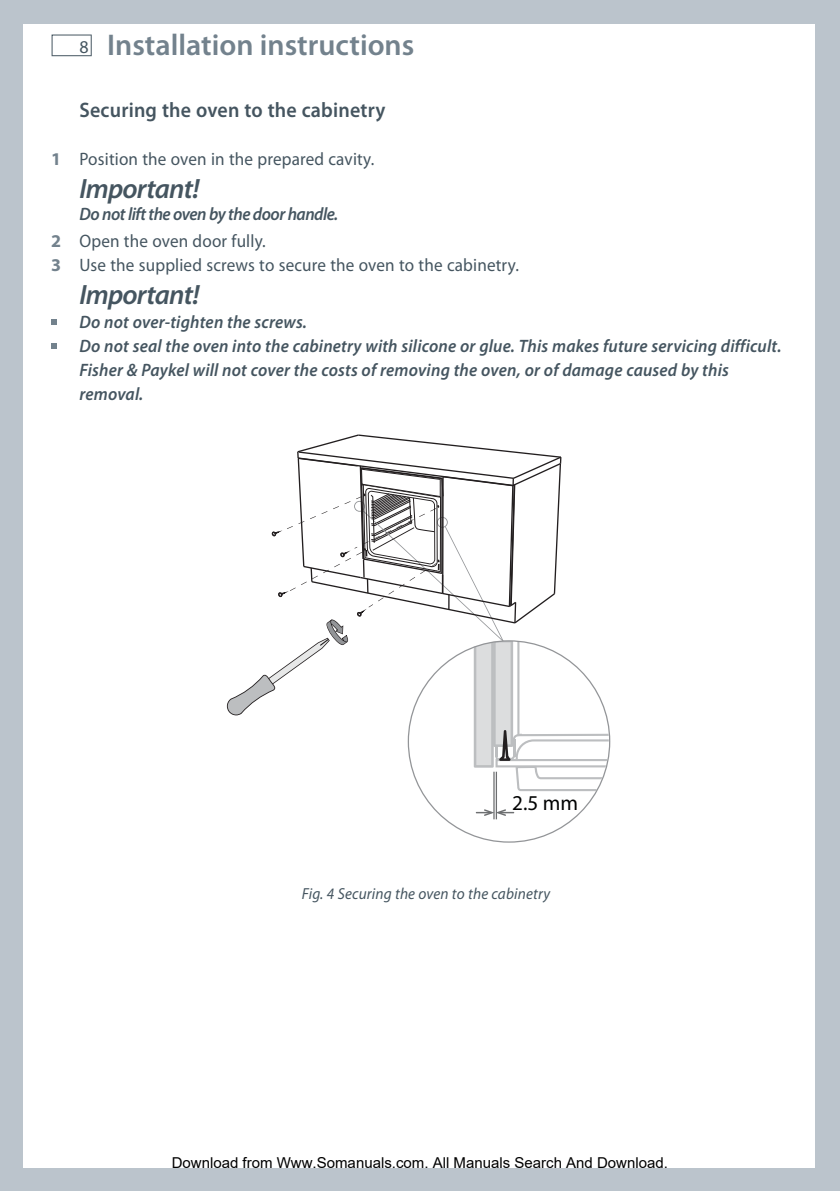
<style>
.page{position:relative;width:840px;height:1191px;background:#fff}
.page>*{position:absolute;margin:0;border:0;box-sizing:border-box;transform-origin:0 0}
.t1{font:600 30px "Myriad Pro";color:#73828d}
.t2{font:italic 600 28px "Myriad Pro";letter-spacing:-.03em;color:#455560}
.t3{font:21.2px "Myriad";color:#010202}
.t4{font:600 21px "Myriad Pro";letter-spacing:.01em;color:#455560;scale:.95 1}
.t5{font:italic 600 18px/24px "Myriad Pro";letter-spacing:.01em;color:#455560;scale:.95 1}
.t6{font:18px "Myriad Pro";letter-spacing:.01em;color:#455560;scale:.95 1}
.t7{font:italic 600 18px/27px "Myriad Pro";letter-spacing:-.03em;color:#455560;scale:.95 1}
.t8{font:italic 16px "Myriad Pro";letter-spacing:.01em;color:#455560;scale:.95 1}
.t9{font:15px "Arial";color:#000}
.s1{font-weight:400;font-size:18px;color:#455560}
.s2{font-weight:700;color:#73828d}
.s3{font-weight:700;font-style:normal;color:#73828d}
.s4{font-weight:400;font-style:normal}
</style>
<div class="page">
<svg style="left:52px;top:35px;width:40px;height:21px"></svg>
<div style="left:0;top:0;width:839px;height:23px;background:#bbc4cc"></div>
<div style="left:0;top:1168px;width:839px;height:23px;background:#bbc4cc"></div>
<div style="left:0;top:0;width:23px;height:1191px;background:#bbc4cc"></div>
<div style="left:815px;top:0;width:24px;height:1191px;background:#bbc4cc"></div>
<svg style="left:51px;top:319px;width:6px;height:5px"></svg>
<svg style="left:51px;top:343px;width:6px;height:5px"></svg>
<svg style="left:421px;top:721px;width:189px;height:121px"></svg>
<svg style="left:226px;top:434px;width:382px;height:357px"></svg>
<div style="left:434px;top:722px;width:35px;height:70px;background:#fff"></div>
<h1 class="t1" style="left:79px;top:34px;width:336px"><span class="s1">8</span> Installation instructions</h1>
<p class="t4" style="left:79px;top:102px;width:323px">Securing the oven to the cabinetry</p>
<p class="t6" style="left:51px;top:153px;width:341px"><span class="s2">1</span> Position the oven in the prepared cavity.</p>
<h2 class="t2" style="left:79px;top:178px;width:121px">Important!</h2>
<p class="t7" style="left:51px;top:203px;width:304px;text-indent:28px">Do not lift the oven by the door handle.<br><span class="s3">2</span> <span class="s4">Open the oven door fully.</span></p>
<p class="t6" style="left:51px;top:259px;width:493px"><span class="s2">3</span> Use the supplied screws to secure the oven to the cabinetry.</p>
<h2 class="t2" style="left:79px;top:284px;width:121px">Important!</h2>
<p class="t5" style="left:79px;top:312px;width:740px">Do not over-tighten the screws.<br>Do not seal the oven into the cabinetry with silicone or glue. This makes future servicing difficult.<br>Fisher &amp; Paykel will not cover the costs of removing the oven, or of damage caused by this removal.</p>
<p class="t3" style="left:512px;top:795px;width:67px">2.5 mm</p>
<p class="t8" style="left:301px;top:887px;width:263px">Fig. 4 Securing the oven to the cabinetry</p>
<p class="t9" style="left:172px;top:1154px;width:497px">Download from Www.Somanuals.com. All Manuals Search And Download.</p>
</div>
